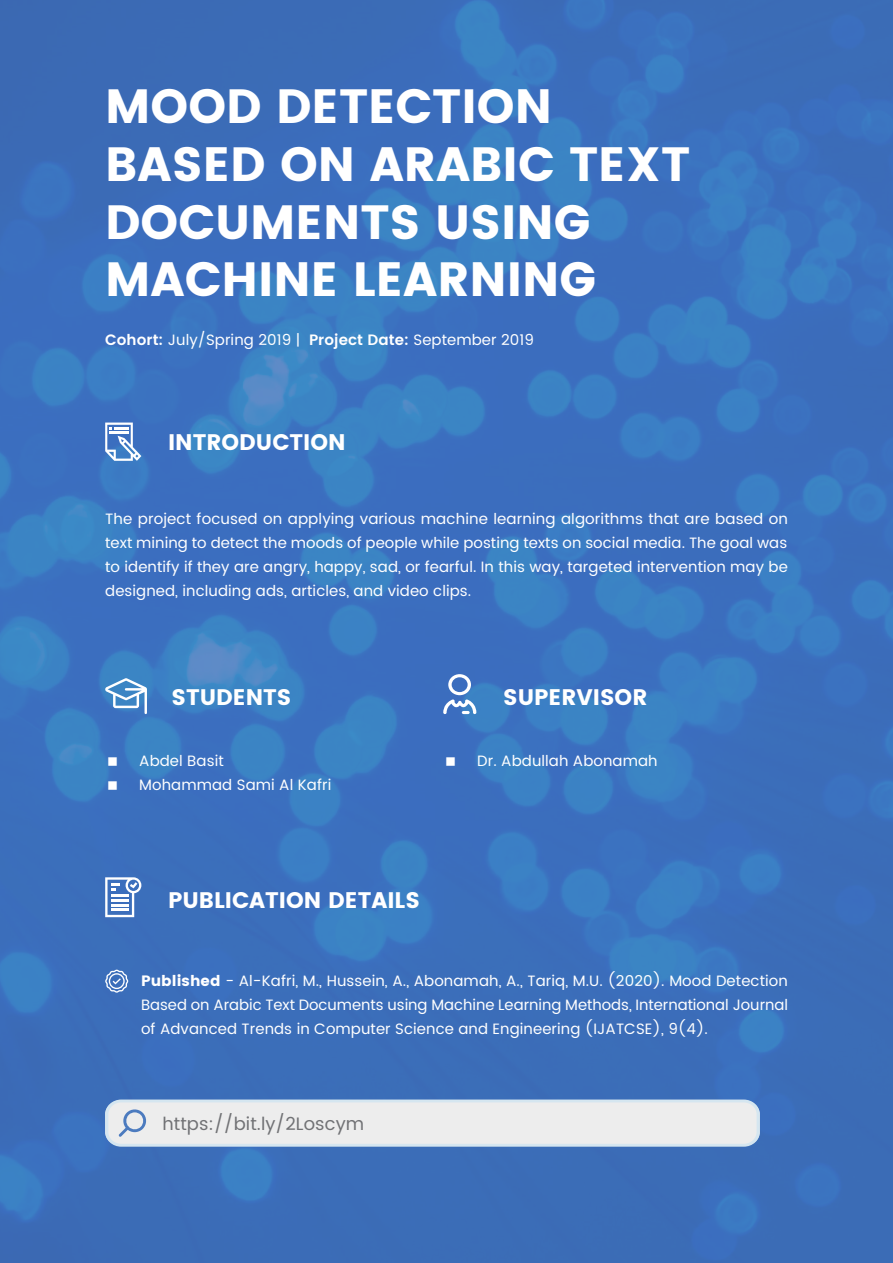
<style>
.page{position:relative;width:893px;height:1263px;background:#fff}
.page>*{position:absolute;margin:0;border:0;box-sizing:border-box;transform-origin:0 0}
.t1{font:48px/57.6px "Poppins";color:#fff}
.t2{font:22.5px "Poppins";color:#fff}
.t3{font:18px "Poppins";letter-spacing:.005em;color:#717275}
.t4{font:15px/24px "Poppins";letter-spacing:.005em;color:#fff;text-align:justify}
.s1{font-weight:600}
.s2{font-style:inherit}
</style>
<div class="page">
<img style="left:0;top:0;width:893px;height:1263px">
<svg style="left:105px;top:1099px;width:655px;height:48px;background:#e4e8eb"></svg>
<svg style="left:105px;top:969px;width:23px;height:24px"></svg>
<svg style="left:105px;top:423px;width:36px;height:38px"></svg>
<svg style="left:105px;top:678px;width:42px;height:36px"></svg>
<svg style="left:443px;top:674px;width:33px;height:40px"></svg>
<svg style="left:105px;top:877px;width:36px;height:40px"></svg>
<svg style="left:108px;top:757px;width:9px;height:9px"></svg>
<svg style="left:108px;top:781px;width:9px;height:9px"></svg>
<svg style="left:447px;top:757px;width:8px;height:9px"></svg>
<p class="t1" style="left:105px;top:78px;width:587px">MOOD DETECTION<br>BASED ON ARABIC TEXT<br>DOCUMENTS USING<br>MACHINE LEARNING</p>
<p class="t4" style="left:105px;top:328px;width:430px"><span class="s1">Cohort:</span> July/Spring 2019 | <span class="s1">Project Date:</span> September 2019</p>
<p class="t2" style="left:168px;top:429px;width:179px">INTRODUCTION</p>
<p class="t4" style="left:105px;top:507px;width:684px">The project focused on applying various machine learning algorithms that are based on text mining to detect the moods of people while posting texts on social media. The goal was to identify if they are angry, happy, sad, or fearful. In this way, targeted intervention may be designed, including ads, articles, and video clips.</p>
<p class="t2" style="left:171px;top:684px;width:121px">STUDENTS</p>
<p class="t2" style="left:503px;top:684px;width:146px">SUPERVISOR</p>
<p class="t4" style="left:139px;top:749px;width:86px">Abdel Basit</p>
<p class="t4" style="left:139px;top:773px;width:194px">Mohammad Sami Al Kafri</p>
<p class="t2" style="left:168px;top:887px;width:253px">PUBLICATION DETAILS</p>
<p class="t4" style="left:477px;top:749px;width:182px">Dr. Abdullah Abonamah</p>
<p class="t4" style="left:141px;top:969px;width:648px"><span class="s2">Published</span> - Al-Kafri, M., Hussein, A., Abonamah, A., Tariq, M.U. (2020). Mood Detection Based on Arabic Text Documents using Machine Learning Methods, International Journal of Advanced Trends in Computer Science and Engineering (IJATCSE), 9(4).</p>
<p class="t3" style="left:162px;top:1111px;width:203px">https://bit.ly/2Loscym</p>
</div>
